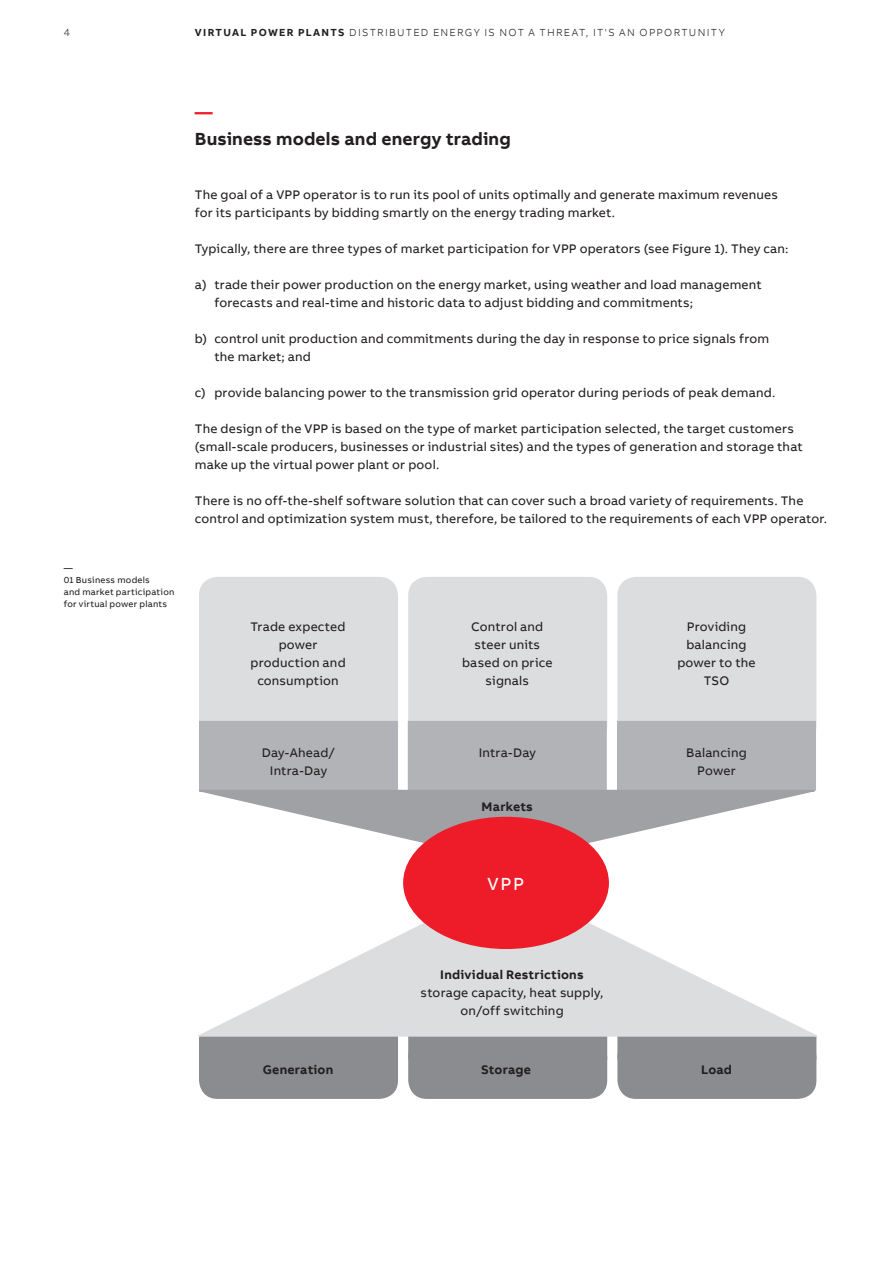
<style>
.page{position:relative;width:893px;height:1263px;background:#fff}
.page>*{position:absolute;margin:0;border:0;box-sizing:border-box;transform-origin:0 0}
.Paragraph_Title_8_5p{font:700 18px "AB Bvoice";letter-spacing:.005em;color:#231f20}
.Header_Information_7{font:18px "AB Bvoice";color:#fff}
.Paragraph_Title_8_5p-2{font:700 18px "AB Bvoice";color:#ee1c28}
.Paragraph_Title_8_5p-3{font:12.75px/18px "AB Bvoice";letter-spacing:.015em;color:#231f20}
.Paragraph_Title_8_5p-4{font:700 12.75px "AB Bvoice";letter-spacing:.02em;color:#231f20}
.Page_Number_Left_7pt{font:300 10.5px "AB Bvoice";letter-spacing:.12em;color:#231f20}
.Caption_6pt_8pt{font:9px/12px "AB Bvoice";letter-spacing:.025em;color:#231f20}
.s1{font-weight:700}
</style>
<div class="page">
<div style="left:200px;top:578px;width:197px;height:166px;background:#dcdddf;border-radius:18px"></div>
<div style="left:199px;top:577px;width:199px;height:168px;border:2px solid #dcdddf;border-radius:18px"></div>
<div style="left:409px;top:578px;width:197px;height:166px;background:#dcdddf;border-radius:18px"></div>
<div style="left:408px;top:577px;width:199px;height:168px;border:2px solid #dcdddf;border-radius:18px"></div>
<div style="left:618px;top:578px;width:198px;height:166px;background:#dcdddf;border-radius:18px"></div>
<div style="left:617px;top:577px;width:199px;height:168px;border:2px solid #dcdddf;border-radius:18px"></div>
<div style="left:199px;top:721px;width:199px;height:69px;background:#b2b3b7"></div>
<div style="left:408px;top:721px;width:199px;height:69px;background:#b2b3b7"></div>
<div style="left:617px;top:721px;width:199px;height:69px;background:#b2b3b7"></div>
<svg style="left:199px;top:789px;width:617px;height:74px"></svg>
<div style="left:200px;top:1040px;width:197px;height:58px;background:#8a8c8f;border-radius:18px"></div>
<div style="left:199px;top:1039px;width:199px;height:60px;border:2px solid #8a8c8f;border-radius:18px"></div>
<div style="left:409px;top:1040px;width:197px;height:58px;background:#8a8c8f;border-radius:18px"></div>
<div style="left:408px;top:1039px;width:199px;height:60px;border:2px solid #8a8c8f;border-radius:18px"></div>
<div style="left:618px;top:1040px;width:198px;height:58px;background:#8a8c8f;border-radius:18px"></div>
<div style="left:617px;top:1039px;width:199px;height:60px;border:2px solid #8a8c8f;border-radius:18px"></div>
<div style="left:199px;top:1036px;width:199px;height:23px;background:#8a8c8f"></div>
<div style="left:408px;top:1036px;width:199px;height:23px;background:#8a8c8f"></div>
<div style="left:617px;top:1036px;width:199px;height:23px;background:#8a8c8f"></div>
<svg style="left:198px;top:889px;width:619px;height:149px;fill:#dcdddf"></svg>
<div style="left:404px;top:817px;width:204px;height:131px;background:#ee1c28;border-radius:50%"></div>
<p class="Page_Number_Left_7pt" style="left:64px;top:26px;width:8px">4</p>
<p class="Page_Number_Left_7pt" style="left:195px;top:26px;width:532px"><span class="s1">VIRTUAL POWER PLANTS</span> DISTRIBUTED ENERGY IS NOT A THREAT, IT'S AN OPPORTUNITY</p>
<p class="Paragraph_Title_8_5p-2" style="left:195px;top:100px;width:19px">—</p>
<p class="Paragraph_Title_8_5p" style="left:195px;top:127px;width:317px">Business models and energy trading</p>
<p class="Caption_6pt_8pt" style="left:64px;top:562px;width:10px">—</p>
<p class="Caption_6pt_8pt" style="left:64px;top:574px;width:112px">01 Business models<br>and market participation for virtual power plants</p>
<p class="Paragraph_Title_8_5p-3" style="left:195px;top:186px;width:585px">The goal of a VPP operator is to run its pool of units optimally and generate maximum revenues for its participants by bidding smartly on the energy trading market.</p>
<p class="Paragraph_Title_8_5p-3" style="left:195px;top:240px;width:595px">Typically, there are three types of market participation for VPP operators (see Figure 1). They can:</p>
<p class="Paragraph_Title_8_5p-3" style="left:214px;top:276px;width:549px;text-indent:-19px">a) trade their power production on the energy market, using weather and load management forecasts and real-time and historic data to adjust bidding and commitments;</p>
<p class="Paragraph_Title_8_5p-3" style="left:214px;top:330px;width:556px;text-indent:-19px">b) control unit production and commitments during the day in response to price signals from the market; and</p>
<p class="Paragraph_Title_8_5p-3" style="left:195px;top:384px;width:582px">c) provide balancing power to the transmission grid operator during periods of peak demand.</p>
<p class="Paragraph_Title_8_5p-3" style="left:195px;top:420px;width:609px">The design of the VPP is based on the type of market participation selected, the target customers (small-scale producers, businesses or industrial sites) and the types of generation and storage that make up the virtual power plant or pool.</p>
<p class="Paragraph_Title_8_5p-3" style="left:195px;top:492px;width:634px">There is no off-the-shelf software solution that can cover such a broad variety of requirements. The control and optimization system must, therefore, be tailored to the requirements of each VPP operator.</p>
<p class="Paragraph_Title_8_5p-3" style="left:251px;top:618px;width:96px">Trade expected</p>
<p class="Paragraph_Title_8_5p-3" style="left:279px;top:636px;width:40px">power</p>
<p class="Paragraph_Title_8_5p-3" style="left:250px;top:654px;width:97px">production and</p>
<p class="Paragraph_Title_8_5p-3" style="left:257px;top:672px;width:83px">consumption</p>
<p class="Paragraph_Title_8_5p-3" style="left:471px;top:618px;width:74px">Control and steer units</p>
<p class="Paragraph_Title_8_5p-3" style="left:462px;top:654px;width:92px">based on price</p>
<p class="Paragraph_Title_8_5p-3" style="left:486px;top:672px;width:45px">signals</p>
<p class="Paragraph_Title_8_5p-3" style="left:687px;top:618px;width:61px">Providing</p>
<p class="Paragraph_Title_8_5p-3" style="left:686px;top:636px;width:62px">balancing</p>
<p class="Paragraph_Title_8_5p-3" style="left:677px;top:654px;width:80px">power to the</p>
<p class="Paragraph_Title_8_5p-3" style="left:704px;top:672px;width:27px">TSO</p>
<p class="Paragraph_Title_8_5p-3" style="left:262px;top:744px;width:75px;text-align:center">Day-Ahead/<br>Intra-Day</p>
<p class="Paragraph_Title_8_5p-3" style="left:686px;top:744px;width:62px">Balancing</p>
<p class="Paragraph_Title_8_5p-3" style="left:479px;top:744px;width:59px">Intra-Day</p>
<p class="Paragraph_Title_8_5p-3" style="left:697px;top:762px;width:40px">Power</p>
<p class="Paragraph_Title_8_5p-4" style="left:482px;top:798px;width:53px">Markets</p>
<p class="Header_Information_7" style="left:487px;top:873px;width:38px">VPP</p>
<p class="Paragraph_Title_8_5p-4" style="left:440px;top:966px;width:145px">Individual Restrictions</p>
<p class="Paragraph_Title_8_5p-3" style="left:421px;top:983px;width:184px">storage capacity, heat supply,</p>
<p class="Paragraph_Title_8_5p-3" style="left:460px;top:1001px;width:105px">on/off switching</p>
<p class="Paragraph_Title_8_5p-4" style="left:263px;top:1061px;width:72px">Generation</p>
<p class="Paragraph_Title_8_5p-4" style="left:481px;top:1061px;width:51px">Storage</p>
<p class="Paragraph_Title_8_5p-4" style="left:701px;top:1061px;width:33px">Load</p>
</div>
